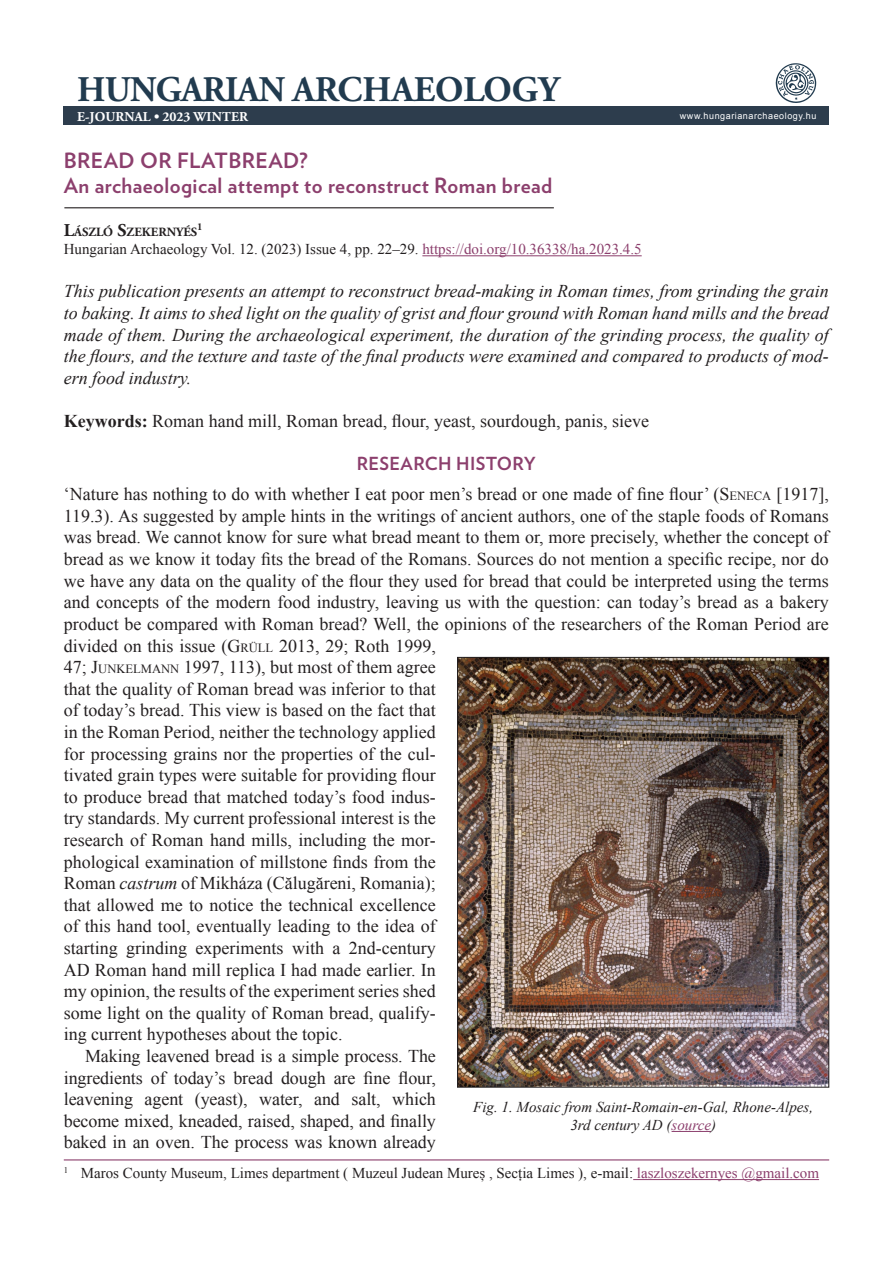
<style>
.page{position:relative;width:893px;height:1263px;background:#fff}
.page>*{position:absolute;margin:0;border:0;box-sizing:border-box;transform-origin:0 0}
.t1{font:700 36px "Adobe Garamond Pro";letter-spacing:-.02em;color:#213b4f}
.cikk_cim_print{font:700 21px/25.2px "Verlag";letter-spacing:.02em;color:#8c3f6d}
.cikk_behuznelkul{font:18px/21.6px "Times New Roman";color:#231f20}
.cikk_1bekezd_print{font:italic 18px/21.6px "Times New Roman";color:#231f20;text-align:justify}
.cikk_szoveg_print{font:18px/21.6px "Times New Roman";letter-spacing:-.005em;color:#231f20;text-align:justify}
.alcim{font:700 18px "Verlag";letter-spacing:.02em;color:#8c3f6d}
.labjegyzet{font:15px "Times New Roman";color:#231f20}
.DOI{font:15px "Times New Roman";color:#231f20}
.kepala{font:italic 15px/18px "Times New Roman";color:#231f20;text-align:center}
.t2{font:700 13.5px "Adobe Garamond Pro";color:#fff}
.cikk_szerz_print{font:700 12.6px "Adobe Garamond Pro";color:#231f20}
.cikk_szerz_print-2{font:700 10.5px "Adobe Garamond Pro";color:#231f20}
.t3{font:9px "Arial";letter-spacing:.06em;color:#fff}
.s1{font-size:18px}
.s2{color:#8c3f6d}
.s3{font-weight:700}
.s4{font-style:inherit}
.s5{font-size:12.6px}
.s6{font-style:italic}
</style>
<div class="page">
<div style="left:64px;top:107px;width:765px;height:18px;background:#2d3d4d"></div>
<img style="left:773px;top:63px;width:45px;height:44px">
<hr style="left:64px;top:207px;width:490px;height:1px;background:#231f20">
<hr style="left:422px;top:255px;width:220px;height:1px;background:#8c3f6d">
<hr style="left:64px;top:1159px;width:765px;height:1px;background:#8c3f6d">
<hr style="left:633px;top:1179px;width:186px;height:1px;background:#8c3f6d">
<img style="left:459px;top:659px;width:368px;height:426px">
<hr style="left:672px;top:1131px;width:39px;height:1px;background:#8c3f6d">
<p class="t1" style="left:77px;top:68px;width:483px">HUNGARIAN ARCHAEOLOGY</p>
<p class="t2" style="left:77px;top:109px;width:173px">E-JOURNAL • 2023 WINTER</p>
<p class="t3" style="left:680px;top:110px;width:138px">www.hungarianarchaeology.hu</p>
<p class="cikk_cim_print" style="left:64px;top:146px;width:490px">BREAD OR FLATBREAD?<br>An archaeological attempt to reconstruct Roman bread</p>
<p class="cikk_szerz_print" style="left:64px;top:225px;width:135px"><span class="s1">L</span>ÁSZLÓ <span class="s1">S</span>ZEKERNYÉS</p>
<p class="cikk_szerz_print-2" style="left:197px;top:221px;width:7px">1</p>
<p class="DOI" style="left:64px;top:239px;width:579px">Hungarian Archaeology Vol. 12. (2023) Issue 4, pp. 22–29. <span class="s2">https://doi.org/10.36338/ha.2023.4.5</span></p>
<p class="cikk_1bekezd_print" style="left:64px;top:280px;width:767px">This publication presents an attempt to reconstruct bread-making in Roman times, from grinding the grain to baking. It aims to shed light on the quality of grist and flour ground with Roman hand mills and the bread made of them. During the archaeological experiment, the duration of the grinding process, the quality of the flours, and the texture and taste of the final products were examined and compared to products of mod&shy;ern food industry.</p>
<p class="cikk_behuznelkul" style="left:64px;top:410px;width:587px"><span class="s3">Keywords:</span> Roman hand mill, Roman bread, flour, yeast, sourdough, panis, sieve</p>
<p class="alcim" style="left:357px;top:449px;width:181px">RESEARCH HISTORY</p>
<p class="cikk_behuznelkul" style="left:64px;top:483px;width:767px">‘Nature has nothing to do with whether I eat poor men’s bread or one made of fine flour’ (<span class="s4">S</span><span class="s5">ENECA</span> [1917], 119.3). As suggested by ample hints in the writings of ancient authors, one of the staple foods of Romans was bread. We cannot know for sure what bread meant to them or, more precisely, whether the concept of bread as we know it today fits the bread of the Romans. Sources do not mention a specific recipe, nor do we have any data on the quality of the flour they used for bread that could be interpreted using the terms and concepts of the modern food industry, leaving us with the question: can today’s bread as a bakery product be compared with Roman bread? Well, the opinions of the researchers of the Roman Period are divided on this issue (<span class="s4">G</span><span class="s5">RÜLL</span> 2013, 29; Roth 1999,<br>47; <span class="s4">J</span><span class="s5">UNKELMANN</span> 1997, 113), but most of them agree<br>that the quality of Roman bread was inferior to that<br>of today’s bread. This view is based on the fact that<br>in the Roman Period, neither the technology applied<br>for processing grains nor the properties of the cul-<br>tivated grain types were suitable for providing flour<br>to produce bread that matched today’s food indus-<br>try standards. My current professional interest is the<br>research of Roman hand mills, including the mor-<br>phological examination of millstone finds from the<br>Roman <span class="s6">castrum</span> of Mikháza (Călugăreni, Romania);<br>that allowed me to notice the technical excellence<br>of this hand tool, eventually leading to the idea of<br>starting grinding experiments with a 2nd-century<br>AD Roman hand mill replica I had made earlier. In<br>my opinion, the results of the experiment series shed<br>some light on the quality of Roman bread, qualify-<br>ing current hypotheses about the topic.</p>
<p class="cikk_szoveg_print" style="left:64px;top:1045px;width:374px;text-indent:21px">Making leavened bread is a simple process. The ingredients of today’s bread dough are fine flour, leavening agent (yeast), water, and salt, which become mixed, kneaded, raised, shaped, and finally baked in an oven. The process was known already</p>
<p class="labjegyzet" style="left:64px;top:1163px;width:757px"><sup>1</sup> Maros County Museum, Limes department ( Muzeul Judean Mureș , Secția Limes ), e-mail: <span class="s2">laszloszekernyes @gmail.com</span></p>
<p class="kepala" style="left:473px;top:1097px;width:341px">Fig. 1. Mosaic from Saint-Romain-en-Gal, Rhone-Alpes,<br>3rd century AD (<span class="s2">source</span>)</p>
</div>
